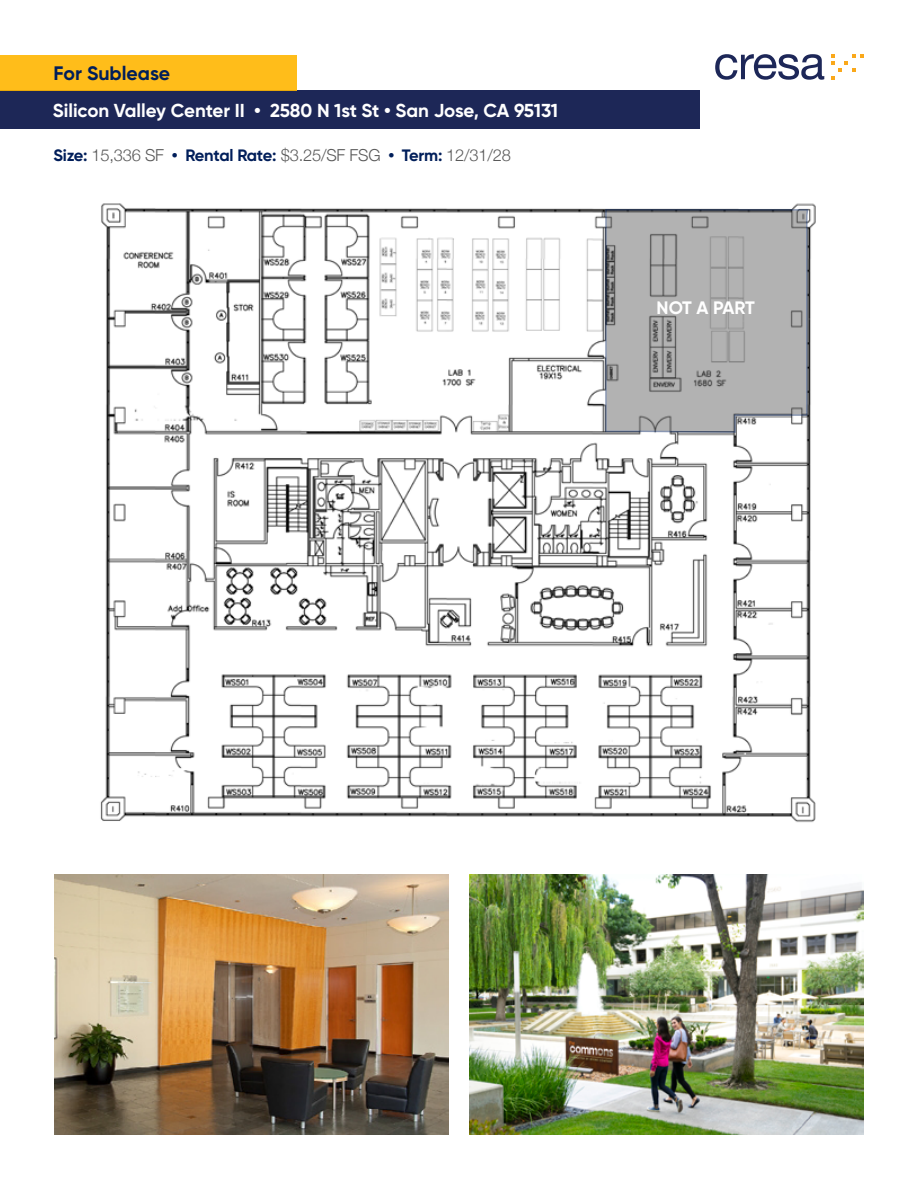
<style>
.page{position:relative;width:918px;height:1188px;background:#fff}
.page>*{position:absolute;margin:0;border:0;box-sizing:border-box;transform-origin:0 0}
.t1{font:700 19.5px "Gilroy";color:#001e5a}
.t2{font:700 18.75px "Gilroy";color:#fff}
.t3{font:700 18px "Gilroy";letter-spacing:-.015em;color:#fff}
.t4{font:300 16.5px "Helvetica Neue LT";letter-spacing:-.01em;color:#595959}
.s1{font-family:"Gilroy";font-weight:700;color:#001e5a}
</style>
<div class="page">
<div style="left:0;top:90px;width:699px;height:39px;background:#1d2757"></div>
<div style="left:0;top:55px;width:297px;height:36px;background:#ffbd1a"></div>
<svg style="left:715px;top:54px;width:109px;height:26px"></svg>
<svg style="left:831px;top:54px;width:33px;height:26px"></svg>
<img style="left:100px;top:203px;width:716px;height:620px">
<img style="left:54px;top:874px;width:395px;height:261px">
<img style="left:469px;top:874px;width:395px;height:261px">
<svg style="left:604px;top:208px;width:205px;height:226px;background:#aaabab"></svg>
<p class="t1" style="left:53px;top:61px;width:118px">For Sublease</p>
<p class="t2" style="left:53px;top:99px;width:507px">Silicon Valley Center II • 2580 N 1st St • San Jose, CA 95131</p>
<p class="t4" style="left:53px;top:145px;width:459px"><span class="s1">Size:</span> 15,336 SF <span class="s1">• Rental Rate:</span> $3.25/SF FSG <span class="s1">• Term:</span> 12/31/28</p>
<p class="t3" style="left:657px;top:296px;width:100px">NOT A PART</p>
</div>
